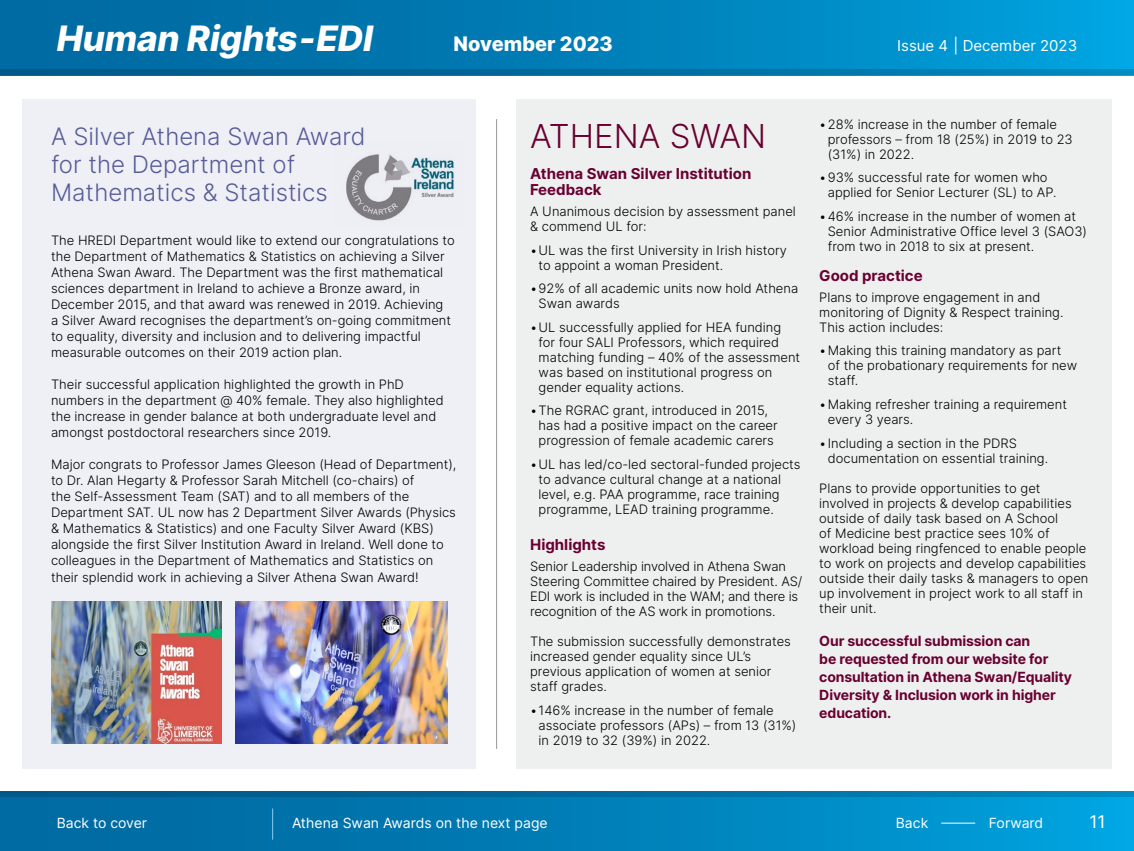
<style>
.page{position:relative;width:1134px;height:851px;background:#fff}
.page>*{position:absolute;margin:0;border:0;box-sizing:border-box;transform-origin:0 0}
.t1{font:italic 800 35px "Inter";letter-spacing:-.005em;color:#fff}
.t2{font:300 33px "Inter";color:#6a0032}
.t3{font:300 24px/28px "Inter";color:#575c97}
.t4{font:800 20px "Inter";color:#fff}
.t5{font:17.5px "Inter";color:#fff}
.t6{font:700 15px/16px "Inter";color:#6a0032}
.t7{font:15px "Inter";color:#fff}
.t8{font:700 14px/18px "Inter";letter-spacing:-.01em;color:#6a0032}
.t9{font:14px "Inter";color:#fff}
.t10{font:300 13px/15px "Inter";color:#000}
</style>
<div class="page">
<div style="left:0;top:791px;width:1134px;height:59px;background:linear-gradient(to right,#006399,#01a0db)"></div>
<div style="left:0;top:0;width:1134px;height:75px;background:linear-gradient(to right,#006399,#009fdb)"></div>
<svg style="left:0;top:791px;width:1134px;height:6px;background:#006b9e"></svg>
<svg style="left:0;top:69px;width:1134px;height:6px;background:#006b9e"></svg>
<hr style="left:941px;top:822px;width:34px;height:1px;background:#fff">
<hr style="left:272px;top:808px;width:1px;height:31px;background:#87cdf1">
<div style="left:23px;top:99px;width:453px;height:669px;background:#efeff6"></div>
<div style="left:516px;top:99px;width:595px;height:669px;background:#eef0ef"></div>
<img style="left:51px;top:601px;width:170px;height:142px">
<img style="left:235px;top:601px;width:213px;height:142px">
<hr style="left:496px;top:119px;width:1px;height:629px;background:#939598">
<img style="left:346px;top:154px;width:108px;height:67px">
<h1 class="t1" style="left:57px;top:13px;width:318px">Human Rights-EDI</h1>
<h3 class="t4" style="left:454px;top:29px;width:161px">November 2023</h3>
<p class="t7" style="left:897px;top:35px;width:181px">Issue 4 | December 2023</p>
<h3 class="t3" style="left:51px;top:122px;width:316px">A Silver Athena Swan Award for the Department of<br>Mathematics &amp; Statistics</h3>
<p class="t10" style="left:51px;top:232px;width:405px;line-height:16px">The HREDI Department would like to extend our congratulations to the Department of Mathematics &amp; Statistics on achieving a Silver Athena Swan Award. The Department was the first mathematical sciences department in Ireland to achieve a Bronze award, in December 2015, and that award was renewed in 2019. Achieving<br>a Silver Award recognises the department’s on-going commitment to equality, diversity and inclusion and to delivering impactful measurable outcomes on their 2019 action plan.</p>
<p class="t10" style="left:51px;top:376px;width:394px;line-height:16px">Their successful application highlighted the growth in PhD numbers in the department @ 40% female. They also highlighted the increase in gender balance at both undergraduate level and amongst postdoctoral researchers since 2019.</p>
<p class="t10" style="left:51px;top:456px;width:407px;line-height:16px">Major congrats to Professor James Gleeson (Head of Department), to Dr. Alan Hegarty &amp; Professor Sarah Mitchell (co-chairs) of<br>the Self-Assessment Team (SAT) and to all members of the Department SAT. UL now has 2 Department Silver Awards (Physics &amp; Mathematics &amp; Statistics) and one Faculty Silver Award (KBS) alongside the first Silver Institution Award in Ireland. Well done to colleagues in the Department of Mathematics and Statistics on their splendid work in achieving a Silver Athena Swan Award!</p>
<h2 class="t2" style="left:530px;top:113px;width:237px">ATHENA SWAN</h2>
<p class="t6" style="left:530px;top:165px;width:223px">Athena Swan Silver Institution<br>Feedback</p>
<p class="t10" style="left:530px;top:203px;width:267px">A Unanimous decision by assessment panel &amp; commend UL for:</p>
<p class="t10" style="left:539px;top:242px;width:250px;text-indent:-9px">•UL was the first University in Irish history to appoint a woman President.</p>
<p class="t10" style="left:539px;top:280px;width:261px;text-indent:-9px">•92% of all academic units now hold Athena<br>Swan awards</p>
<p class="t10" style="left:539px;top:319px;width:263px;text-indent:-9px">•UL successfully applied for HEA funding for four SALI Professors, which required matching funding – 40% of the assessment was based on institutional progress on gender equality actions.</p>
<p class="t10" style="left:539px;top:403px;width:241px;text-indent:-9px">•The RGRAC grant, introduced in 2015, has had a positive impact on the career progression of female academic carers</p>
<p class="t10" style="left:539px;top:456px;width:263px;text-indent:-9px">•UL has led/co-led sectoral-funded projects to advance cultural change at a national level, e.g. PAA programme, race training programme, LEAD training programme.</p>
<p class="t6" style="left:530px;top:536px;width:77px">Highlights</p>
<p class="t10" style="left:530px;top:558px;width:274px">Senior Leadership involved in Athena Swan Steering Committee chaired by President. AS/ EDI work is included in the WAM; and there is recognition of the AS work in promotions.</p>
<p class="t10" style="left:530px;top:633px;width:262px">The submission successfully demonstrates increased gender equality since UL’s previous application of women at senior staff grades.</p>
<p class="t10" style="left:539px;top:702px;width:259px;text-indent:-9px">•146% increase in the number of female associate professors (APs) – from 13 (31%) in 2019 to 32 (39%) in 2022.</p>
<p class="t10" style="left:828px;top:116px;width:246px;text-indent:-9px">•28% increase in the number of female professors – from 18 (25%) in 2019 to 23 (31%) in 2022.</p>
<p class="t10" style="left:828px;top:170px;width:230px;text-indent:-9px">•93% successful rate for women who applied for Senior Lecturer (SL) to AP.</p>
<p class="t10" style="left:828px;top:208px;width:261px;text-indent:-9px">•46% increase in the number of women at<br>Senior Administrative Office level 3 (SAO3) from two in 2018 to six at present.</p>
<p class="t6" style="left:819px;top:267px;width:105px">Good practice</p>
<p class="t10" style="left:819px;top:289px;width:246px">Plans to improve engagement in and monitoring of Dignity &amp; Respect training.<br>This action includes:</p>
<p class="t10" style="left:828px;top:343px;width:251px;text-indent:-9px">•Making this training mandatory as part<br>of the probationary requirements for new staff.</p>
<p class="t10" style="left:828px;top:396px;width:241px;text-indent:-9px">•Making refresher training a requirement every 3 years.</p>
<p class="t10" style="left:828px;top:435px;width:222px;text-indent:-9px">•Including a section in the PDRS documentation on essential training.</p>
<p class="t10" style="left:819px;top:480px;width:271px">Plans to provide opportunities to get involved in projects &amp; develop capabilities outside of daily task based on A School<br>of Medicine best practice sees 10% of workload being ringfenced to enable people to work on projects and develop capabilities outside their daily tasks &amp; managers to open up involvement in project work to all staff in their unit.</p>
<p class="t8" style="left:819px;top:631px;width:254px">Our successful submission can<br>be requested from our website for consultation in Athena Swan/Equality<br>Diversity &amp; Inclusion work in higher education.</p>
<p class="t9" style="left:57px;top:812px;width:92px">Back to cover</p>
<p class="t9" style="left:896px;top:812px;width:34px">Back</p>
<p class="t9" style="left:989px;top:812px;width:56px">Forward</p>
<h3 class="t5" style="left:1089px;top:809px;width:18px">11</h3>
<p class="t9" style="left:292px;top:812px;width:257px">Athena Swan Awards on the next page</p>
</div>
